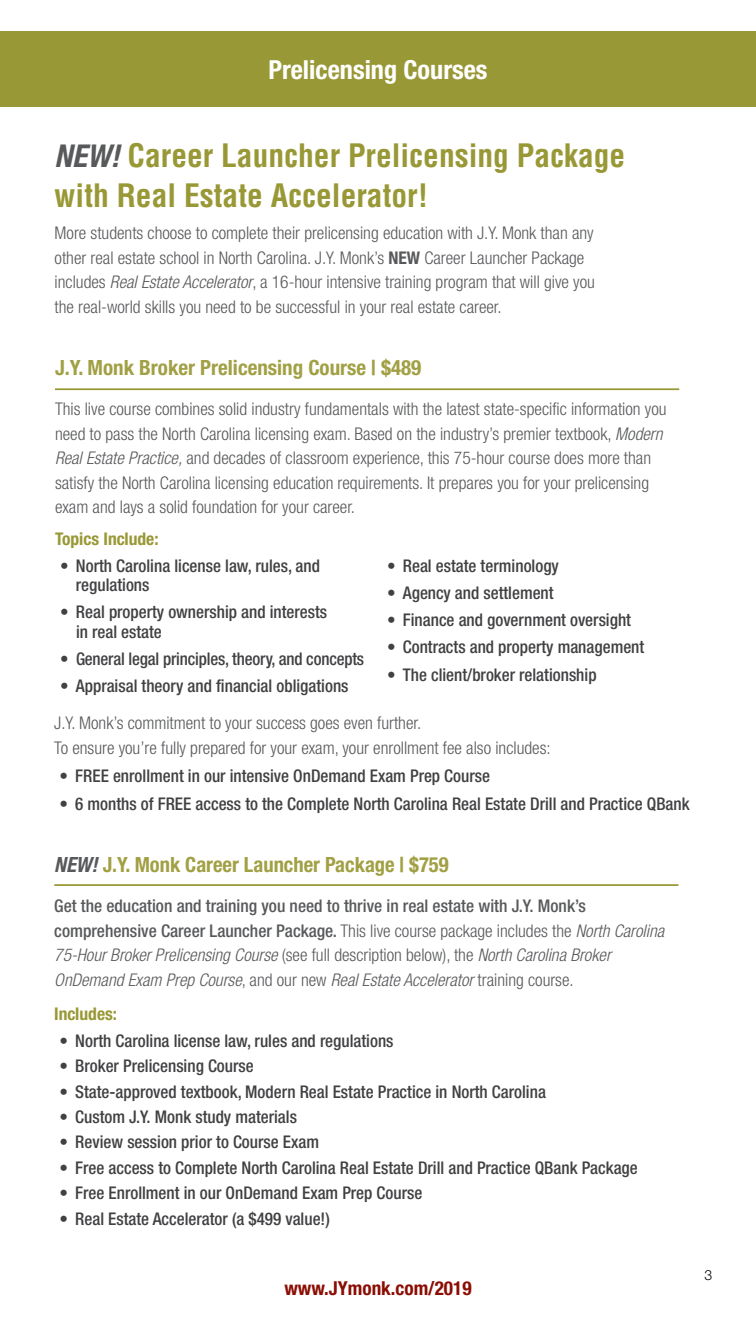
<style>
.page{position:relative;width:756px;height:1323px;background:#fff}
.page>*{position:absolute;margin:0;border:0;box-sizing:border-box;transform-origin:0 0}
.t1{font:700 condensed 31.5px/40.2px "Helvetica LT Std";color:#999836}
.t2{font:700 condensed 26.25px "Helvetica Neue LT Std";color:#fff}
.t3{font:700 condensed 21px "Helvetica Neue LT Std";color:#a1a044}
.t4{font:700 condensed 19.25px "Helvetica Neue LT Std";color:#8b0e04}
.t5{font:300 condensed 17.5px/24.5px "Helvetica Neue LT Std";color:#58595b}
.t6{font:500 condensed 17.5px/19.2px "Helvetica Neue LT Std";color:#414042}
.t7{font:italic 300 condensed 17.5px/24.5px "Helvetica Neue LT Std";color:#58595b}
.t8{font:700 condensed 17.5px "Helvetica Neue LT Std";color:#999836}
.t9{font:300 14px "Helvetica Neue LT Std";color:#000}
.s1{font-family:"Helvetica Neue LT Std";font-style:italic;color:#58595b}
.s2{font-weight:700}
.s3{font-style:italic}
.s4{font-style:italic;color:#58595b}
.s5{font-weight:500;font-style:normal}
.s6{font-style:normal}
</style>
<div class="page">
<div style="left:0;top:31px;width:756px;height:75px;background:#999836"></div>
<hr style="left:55px;top:388px;width:624px;height:2px;background:#999836">
<hr style="left:54px;top:884px;width:624px;height:2px;background:#999836">
<h2 class="t2" style="left:268px;top:53px;width:221px">Prelicensing Courses</h2>
<h1 class="t1" style="left:55px;top:135px;width:572px"><span class="s1">NEW!</span> Career Launcher Prelicensing Package with Real Estate Accelerator!</h1>
<p class="t5" style="left:55px;top:221px;width:542px">More students choose to complete their prelicensing education with J.Y. Monk than any other real estate school in North Carolina. J.Y. Monk’s <span class="s2">NEW</span> Career Launcher Package includes <span class="s3">Real Estate Accelerator</span>, a 16-hour intensive training program that will give you the real-world skills you need to be successful in your real estate career.</p>
<p class="t3" style="left:55px;top:355px;width:368px">J.Y. Monk Broker Prelicensing Course | $489</p>
<p class="t5" style="left:55px;top:397px;width:613px">This live course combines solid industry fundamentals with the latest state-specific information you need to pass the North Carolina licensing exam. Based on the industry’s premier textbook, <span class="s3">Modern Real Estate Practice,</span> and decades of classroom experience, this 75-hour course does more than satisfy the North Carolina licensing education requirements. It prepares you for your prelicensing exam and lays a solid foundation for your career.</p>
<p class="t8" style="left:55px;top:528px;width:105px">Topics Include:</p>
<p class="t6" style="left:76px;top:556px;width:246px;text-indent:-16px">• North Carolina license law, rules, and regulations</p>
<p class="t6" style="left:76px;top:602px;width:253px;text-indent:-16px">• Real property ownership and interests in real estate</p>
<p class="t6" style="left:60px;top:649px;width:305px">• General legal principles, theory, and concepts</p>
<p class="t6" style="left:60px;top:676px;width:290px">• Appraisal theory and financial obligations</p>
<p class="t6" style="left:387px;top:556px;width:173px">• Real estate terminology</p>
<p class="t6" style="left:387px;top:583px;width:168px">• Agency and settlement</p>
<p class="t6" style="left:387px;top:610px;width:245px">• Finance and government oversight</p>
<p class="t6" style="left:387px;top:637px;width:259px">• Contracts and property management</p>
<p class="t6" style="left:387px;top:664px;width:211px">• The client/broker relationship</p>
<p class="t5" style="left:54px;top:710px;width:498px">J.Y. Monk’s commitment to your success goes even further.<br>To ensure you’re fully prepared for your exam, your enrollment fee also includes:</p>
<p class="t6" style="left:60px;top:766px;width:432px">• FREE enrollment in our intensive OnDemand Exam Prep Course</p>
<p class="t6" style="left:60px;top:793px;width:632px">• 6 months of FREE access to the Complete North Carolina Real Estate Drill and Practice QBank</p>
<p class="t3" style="left:54px;top:852px;width:396px"><span class="s4">NEW!</span> J.Y. Monk Career Launcher Package | $759</p>
<p class="t7" style="left:54px;top:894px;width:612px"><span class="s5">Get the education and training you need to thrive in real estate with J.Y. Monk’s comprehensive Career Launcher Package.</span> <span class="s6">This live course package includes the</span> North Carolina 75-Hour Broker Prelicensing Course <span class="s6">(see full description below), the</span> North Carolina Broker OnDemand Exam Prep Course<span class="s6">, and our new</span> Real Estate Accelerator <span class="s6">training course.</span></p>
<p class="t8" style="left:54px;top:1003px;width:64px">Includes:</p>
<p class="t6" style="left:60px;top:1031px;width:336px">• North Carolina license law, rules and regulations</p>
<p class="t6" style="left:60px;top:1056px;width:196px">• Broker Prelicensing Course</p>
<p class="t6" style="left:60px;top:1082px;width:488px">• State-approved textbook, Modern Real Estate Practice in North Carolina</p>
<p class="t6" style="left:60px;top:1107px;width:239px">• Custom J.Y. Monk study materials</p>
<p class="t6" style="left:60px;top:1132px;width:261px">• Review session prior to Course Exam</p>
<p class="t6" style="left:60px;top:1158px;width:580px">• Free access to Complete North Carolina Real Estate Drill and Practice QBank Package</p>
<p class="t6" style="left:60px;top:1183px;width:364px">• Free Enrollment in our OnDemand Exam Prep Course</p>
<p class="t6" style="left:60px;top:1208px;width:272px">• Real Estate Accelerator (a $499 value!)</p>
<p class="t4" style="left:284px;top:1276px;width:189px">www.JYmonk.com/2019</p>
<p class="t9" style="left:704px;top:1267px;width:9px">3</p>
</div>
